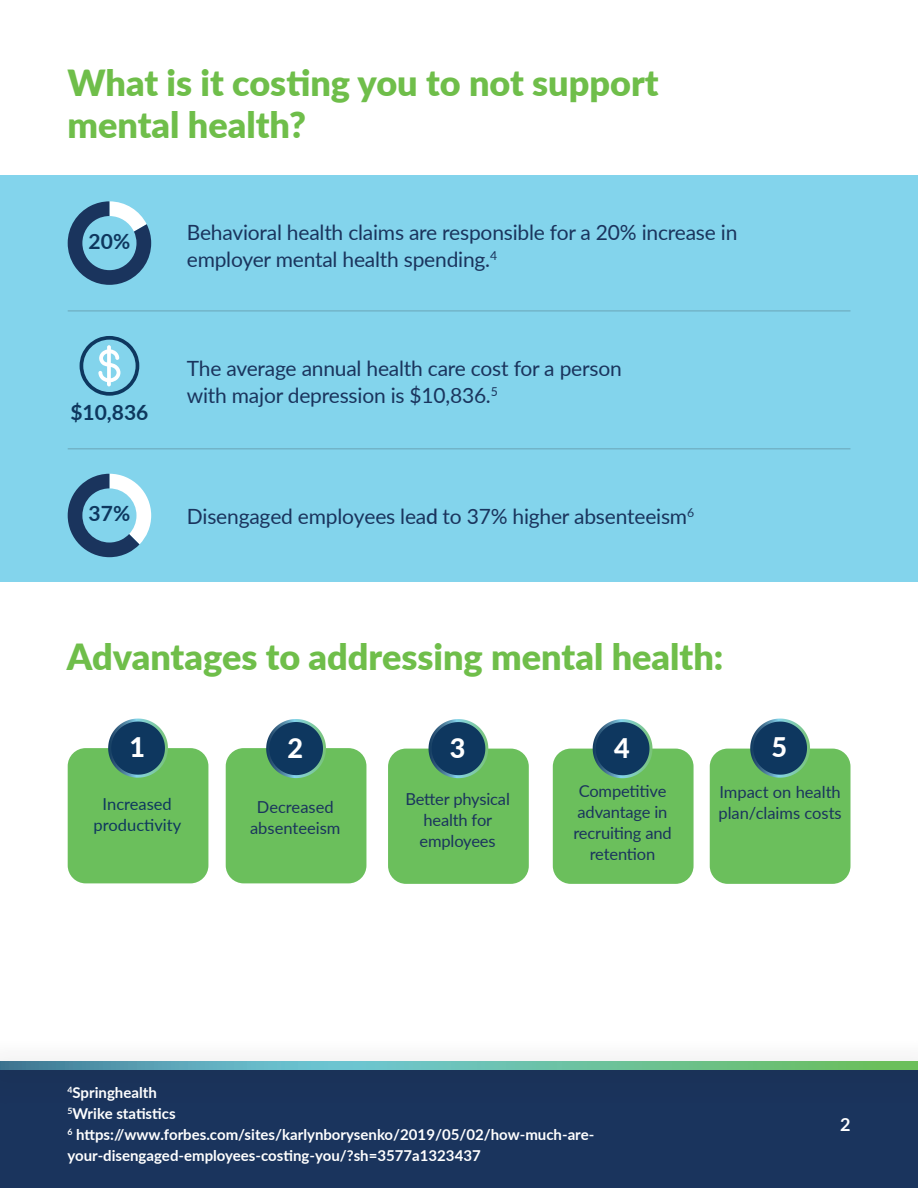
<style>
.page{position:relative;width:918px;height:1188px;background:#fff}
.page>*{position:absolute;margin:0;border:0;box-sizing:border-box;transform-origin:0 0}
.t1{font:900 36px/42px "Lato";color:#6fbe4a}
.t2{font:800 27px "Lato";color:#fff}
.t3{font:21px/27px "Lato";letter-spacing:-.01em;color:#1a345d}
.t4{font:700 21px "Lato";color:#0e375e}
.t5{font:700 18px "Lato";color:#fff}
.t6{font:16.5px/21px "Lato";letter-spacing:-.01em;color:#1a345d;text-align:center}
.t7{font:16.5px/21px "Lato";color:#0e375e;text-align:center}
.t8{font:700 15px/21px "Lato";color:#fff}
.s1{font-weight:500}
</style>
<div class="page">
<div style="left:68px;top:748px;width:140px;height:135px;background:#6bbf5c;border-radius:18px"></div>
<div style="left:226px;top:748px;width:140px;height:135px;background:#6bbf5c;border-radius:18px"></div>
<div style="left:388px;top:749px;width:141px;height:135px;background:#6bbf5c;border-radius:18px"></div>
<div style="left:553px;top:749px;width:141px;height:135px;background:#6bbf5c;border-radius:18px"></div>
<div style="left:710px;top:749px;width:141px;height:135px;background:#6bbf5c;border-radius:18px"></div>
<div style="left:0;top:176px;width:918px;height:406px;background:#83d4ec"></div>
<svg style="left:68px;top:201px;width:83px;height:84px"></svg>
<svg style="left:68px;top:474px;width:83px;height:83px"></svg>
<svg style="left:80px;top:336px;width:59px;height:60px"></svg>
<div style="left:110px;top:720px;width:56px;height:56px;background:#0e375f;border-radius:50%"></div>
<div style="left:108px;top:719px;width:60px;height:59px;border:3px solid #fff;border-radius:50%"></div>
<div style="left:268px;top:721px;width:56px;height:56px;background:#0e375f;border-radius:50%"></div>
<div style="left:266px;top:719px;width:60px;height:59px;border:3px solid #fff;border-radius:50%"></div>
<div style="left:430px;top:721px;width:57px;height:56px;background:#0e375f;border-radius:50%"></div>
<div style="left:429px;top:719px;width:59px;height:59px;border:3px solid #fff;border-radius:50%"></div>
<div style="left:594px;top:721px;width:57px;height:56px;background:#0e375f;border-radius:50%"></div>
<div style="left:593px;top:719px;width:59px;height:59px;border:3px solid #fff;border-radius:50%"></div>
<div style="left:752px;top:720px;width:57px;height:56px;background:#0e375f;border-radius:50%"></div>
<div style="left:750px;top:719px;width:60px;height:59px;border:3px solid #fff;border-radius:50%"></div>
<hr style="left:68px;top:310px;width:783px;height:2px;background:#231f20">
<hr style="left:68px;top:448px;width:783px;height:2px;background:#231f20">
<div style="left:0;top:1065px;width:918px;height:123px;background:#1a345d"></div>
<div style="left:0;top:1038px;width:918px;height:69px;background:#231f20;opacity:.3"></div>
<svg style="left:0;top:1061px;width:918px;height:8px;background:#64b5a1"></svg>
<h1 class="t1" style="left:68px;top:60px;width:593px">What is it costing you to not support mental health?</h1>
<p class="t4" style="left:89px;top:226px;width:43px">20%</p>
<p class="t4" style="left:70px;top:397px;width:79px">$10,836</p>
<p class="t4" style="left:89px;top:498px;width:43px">37%</p>
<p class="t3" style="left:187px;top:218px;width:552px">Behavioral health claims are responsible for a 20% increase in employer mental health spending.<sup>4</sup></p>
<p class="t3" style="left:187px;top:354px;width:436px">The average annual health care cost for a person with major depression is $10,836.<sup>5</sup></p>
<p class="t3" style="left:187px;top:502px;width:509px">Disengaged employees lea<span class="s1">d</span> to 37% higher absenteeism<sup>6</sup></p>
<h1 class="t1" style="left:67px;top:639px;width:658px">Advantages to addressing mental health:</h1>
<p class="t2" style="left:129px;top:732px;width:17px">1</p>
<p class="t2" style="left:287px;top:733px;width:17px">2</p>
<p class="t2" style="left:450px;top:733px;width:17px">3</p>
<p class="t2" style="left:614px;top:733px;width:17px">4</p>
<p class="t2" style="left:772px;top:732px;width:17px">5</p>
<p class="t6" style="left:718px;top:783px;width:125px;text-align:left">Impact on health plan/claims costs</p>
<p class="t6" style="left:573px;top:780px;width:100px">Competitive advantage in recruiting and retention</p>
<p class="t7" style="left:94px;top:795px;width:89px">Increased productivity</p>
<p class="t6" style="left:405px;top:788px;width:106px">Better physical health for employees</p>
<p class="t6" style="left:250px;top:798px;width:92px">Decreased absenteeism</p>
<p class="t8" style="left:68px;top:1081px;width:528px"><sup>4</sup>Springhealth<br><sup>5</sup>Wrike statistics<br><sup>6</sup> https://www.forbes.com/sites/karlynborysenko/2019/05/02/how-much-are&shy;your-disengaged-employees-costing-you/?sh=3577a1323437</p>
<p class="t5" style="left:840px;top:1114px;width:12px">2</p>
</div>
